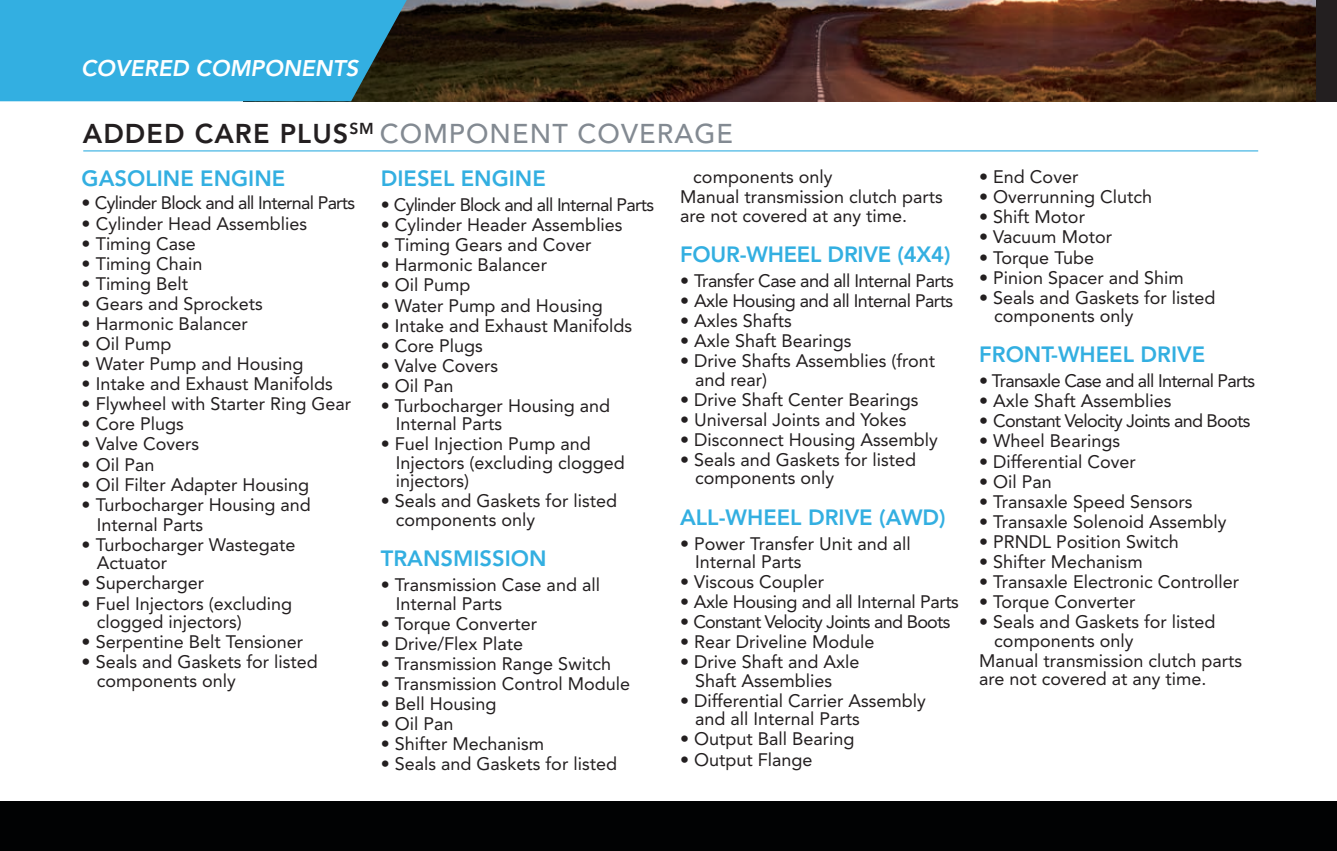
<style>
.page{position:relative;width:1337px;height:851px;background:#fff}
.page>*{position:absolute;margin:0;border:0;box-sizing:border-box;transform-origin:0 0}
.t1{font:500 27px "Avenir LT Std";letter-spacing:.04em;color:#838a92}
.t2{font:italic 800 22.5px "Avenir LT Std";color:#fff}
.t3{font:800 22.05px "Avenir LT Std";color:#33afe1}
.t4{font:18px/18.4px "Avenir LT Std";color:#231f20}
.t5{font:18px "Avenir LT Std";letter-spacing:-.04em;color:#231f20}
.t6{font:18px "Avenir LT Std";letter-spacing:-.03em;color:#231f20}
.t7{font:18px "Avenir LT Std";letter-spacing:-.02em;color:#231f20}
.s1{font-weight:800;color:#231f20}
</style>
<div class="page">
<div style="left:0;top:801px;width:1336px;height:49px;background:#010203"></div>
<img style="left:407px;top:0;width:909px;height:101px">
<div style="left:1316px;top:0;width:20px;height:101px;background:#231f20"></div>
<div style="left:0;top:0;width:407px;height:101px;background:#33afe1"></div>
<hr style="left:83px;top:150px;width:1175px;height:1px;background:#33afe1">
<p class="t2" style="left:81px;top:55px;width:279px">COVERED COMPONENTS</p>
<p class="t1" style="left:83px;top:118px;width:652px"><span class="s1">ADDED CARE PLUS</span><sup>SM</sup> COMPONENT COVERAGE</p>
<p class="t3" style="left:82px;top:165px;width:205px">GASOLINE ENGINE</p>
<p class="t5" style="left:82px;top:193px;width:275px">• Cylinder Block and all Internal Parts</p>
<p class="t4" style="left:82px;top:214px;width:227px">• Cylinder Head Assemblies</p>
<p class="t4" style="left:82px;top:234px;width:116px">• Timing Case</p>
<p class="t4" style="left:82px;top:254px;width:122px">• Timing Chain</p>
<p class="t4" style="left:82px;top:274px;width:108px">• Timing Belt</p>
<p class="t4" style="left:82px;top:294px;width:183px">• Gears and Sprockets</p>
<p class="t4" style="left:82px;top:314px;width:168px">• Harmonic Balancer</p>
<p class="t4" style="left:82px;top:335px;width:91px">• Oil Pump</p>
<p class="t4" style="left:82px;top:355px;width:223px">• Water Pump and Housing</p>
<p class="t4" style="left:82px;top:375px;width:253px">• Intake and Exhaust Manifolds</p>
<p class="t4" style="left:82px;top:395px;width:271px">• Flywheel with Starter Ring Gear</p>
<p class="t4" style="left:82px;top:415px;width:104px">• Core Plugs</p>
<p class="t4" style="left:82px;top:435px;width:119px">• Valve Covers</p>
<p class="t4" style="left:82px;top:455px;width:74px">• Oil Pan</p>
<p class="t4" style="left:82px;top:475px;width:229px">• Oil Filter Adapter Housing</p>
<p class="t4" style="left:97px;top:494px;width:216px;line-height:20px;text-indent:-15px">• Turbocharger Housing and<br>Internal Parts</p>
<p class="t4" style="left:97px;top:535px;width:200px;text-indent:-15px">• Turbocharger Wastegate<br>Actuator</p>
<p class="t4" style="left:82px;top:574px;width:124px">• Supercharger</p>
<p class="t4" style="left:97px;top:594px;width:197px;text-indent:-15px">• Fuel Injectors (excluding clogged injectors)</p>
<p class="t4" style="left:82px;top:632px;width:223px">• Serpentine Belt Tensioner</p>
<p class="t4" style="left:97px;top:652px;width:223px;text-indent:-15px">• Seals and Gaskets for listed components only</p>
<p class="t3" style="left:381px;top:165px;width:166px">DIESEL ENGINE</p>
<p class="t5" style="left:381px;top:194px;width:275px">• Cylinder Block and all Internal Parts</p>
<p class="t4" style="left:381px;top:216px;width:243px">• Cylinder Header Assemblies</p>
<p class="t4" style="left:381px;top:236px;width:212px">• Timing Gears and Cover</p>
<p class="t4" style="left:381px;top:256px;width:168px">• Harmonic Balancer</p>
<p class="t4" style="left:381px;top:276px;width:91px">• Oil Pump</p>
<p class="t4" style="left:381px;top:296px;width:223px">• Water Pump and Housing</p>
<p class="t4" style="left:381px;top:316px;width:253px">• Intake and Exhaust Manifolds</p>
<p class="t4" style="left:381px;top:336px;width:104px">• Core Plugs</p>
<p class="t4" style="left:381px;top:356px;width:119px">• Valve Covers</p>
<p class="t4" style="left:381px;top:376px;width:74px">• Oil Pan</p>
<p class="t4" style="left:396px;top:396px;width:216px;text-indent:-15px">• Turbocharger Housing and<br>Internal Parts</p>
<p class="t4" style="left:396px;top:435px;width:230px;text-indent:-15px">• Fuel Injection Pump and<br>Injectors (excluding clogged injectors)</p>
<p class="t4" style="left:396px;top:492px;width:223px;text-indent:-15px">• Seals and Gaskets for listed components only</p>
<p class="t3" style="left:381px;top:545px;width:167px">TRANSMISSION</p>
<p class="t4" style="left:396px;top:575px;width:206px;text-indent:-15px">• Transmission Case and all<br>Internal Parts</p>
<p class="t4" style="left:381px;top:614px;width:158px">• Torque Converter</p>
<p class="t4" style="left:381px;top:634px;width:144px">• Drive/Flex Plate</p>
<p class="t4" style="left:381px;top:654px;width:232px">• Transmission Range Switch</p>
<p class="t4" style="left:381px;top:674px;width:251px">• Transmission Control Module</p>
<p class="t4" style="left:381px;top:694px;width:117px">• Bell Housing</p>
<p class="t4" style="left:381px;top:714px;width:74px">• Oil Pan</p>
<p class="t4" style="left:381px;top:734px;width:165px">• Shifter Mechanism</p>
<p class="t4" style="left:381px;top:754px;width:238px">• Seals and Gaskets for listed</p>
<p class="t4" style="left:680px;top:167px;width:264px;line-height:19.3px;text-indent:13px">components only<br>Manual transmission clutch parts are not covered at any time.</p>
<p class="t3" style="left:680px;top:241px;width:272px">FOUR-WHEEL DRIVE (4X4)</p>
<p class="t6" style="left:680px;top:270px;width:275px">• Transfer Case and all Internal Parts</p>
<p class="t6" style="left:680px;top:290px;width:275px">• Axle Housing and all Internal Parts</p>
<p class="t4" style="left:680px;top:311px;width:113px">• Axles Shafts</p>
<p class="t4" style="left:680px;top:332px;width:173px">• Axle Shaft Bearings</p>
<p class="t4" style="left:695px;top:352px;width:242px;text-indent:-15px">• Drive Shafts Assemblies (front and rear)</p>
<p class="t4" style="left:680px;top:390px;width:240px">• Drive Shaft Center Bearings</p>
<p class="t4" style="left:680px;top:410px;width:228px">• Universal Joints and Yokes</p>
<p class="t4" style="left:680px;top:430px;width:259px">• Disconnect Housing Assembly</p>
<p class="t4" style="left:695px;top:450px;width:223px;text-indent:-15px">• Seals and Gaskets for listed components only</p>
<p class="t3" style="left:680px;top:504px;width:267px">ALL-WHEEL DRIVE (AWD)</p>
<p class="t4" style="left:695px;top:534px;width:217px;text-indent:-15px">• Power Transfer Unit and all<br>Internal Parts</p>
<p class="t4" style="left:680px;top:572px;width:146px">• Viscous Coupler</p>
<p class="t7" style="left:680px;top:591px;width:280px">• Axle Housing and all Internal Parts</p>
<p class="t5" style="left:680px;top:611px;width:272px">• Constant Velocity Joints and Boots</p>
<p class="t4" style="left:680px;top:633px;width:196px">• Rear Driveline Module</p>
<p class="t4" style="left:695px;top:653px;width:166px;text-indent:-15px">• Drive Shaft and Axle<br>Shaft Assemblies</p>
<p class="t4" style="left:695px;top:691px;width:232px;text-indent:-15px">• Differential Carrier Assembly and all Internal Parts</p>
<p class="t4" style="left:680px;top:730px;width:176px">• Output Ball Bearing</p>
<p class="t4" style="left:680px;top:750px;width:134px">• Output Flange</p>
<p class="t4" style="left:979px;top:168px;width:101px">• End Cover</p>
<p class="t4" style="left:979px;top:188px;width:174px">• Overrunning Clutch</p>
<p class="t4" style="left:979px;top:208px;width:107px">• Shift Motor</p>
<p class="t4" style="left:979px;top:228px;width:134px">• Vacuum Motor</p>
<p class="t4" style="left:979px;top:248px;width:116px">• Torque Tube</p>
<p class="t4" style="left:979px;top:268px;width:206px">• Pinion Spacer and Shim</p>
<p class="t4" style="left:994px;top:288px;width:223px;text-indent:-15px">• Seals and Gaskets for listed components only</p>
<p class="t3" style="left:979px;top:341px;width:227px">FRONT-WHEEL DRIVE</p>
<p class="t5" style="left:979px;top:370px;width:277px">• Transaxle Case and all Internal Parts</p>
<p class="t4" style="left:979px;top:392px;width:194px">• Axle Shaft Assemblies</p>
<p class="t5" style="left:979px;top:410px;width:273px">• Constant Velocity Joints and Boots</p>
<p class="t4" style="left:979px;top:432px;width:142px">• Wheel Bearings</p>
<p class="t4" style="left:979px;top:452px;width:158px">• Differential Cover</p>
<p class="t4" style="left:979px;top:472px;width:74px">• Oil Pan</p>
<p class="t4" style="left:979px;top:492px;width:215px">• Transaxle Speed Sensors</p>
<p class="t4" style="left:979px;top:512px;width:249px">• Transaxle Solenoid Assembly</p>
<p class="t4" style="left:979px;top:532px;width:201px">• PRNDL Position Switch</p>
<p class="t4" style="left:979px;top:552px;width:165px">• Shifter Mechanism</p>
<p class="t4" style="left:979px;top:572px;width:261px">• Transaxle Electronic Controller</p>
<p class="t4" style="left:979px;top:592px;width:158px">• Torque Converter</p>
<p class="t4" style="left:979px;top:613px;width:238px">• Seals and Gaskets for listed</p>
<p class="t4" style="left:994px;top:631px;width:141px">components only</p>
<p class="t4" style="left:979px;top:651px;width:264px">Manual transmission clutch parts</p>
<p class="t4" style="left:979px;top:670px;width:229px">are not covered at any time.</p>
</div>
